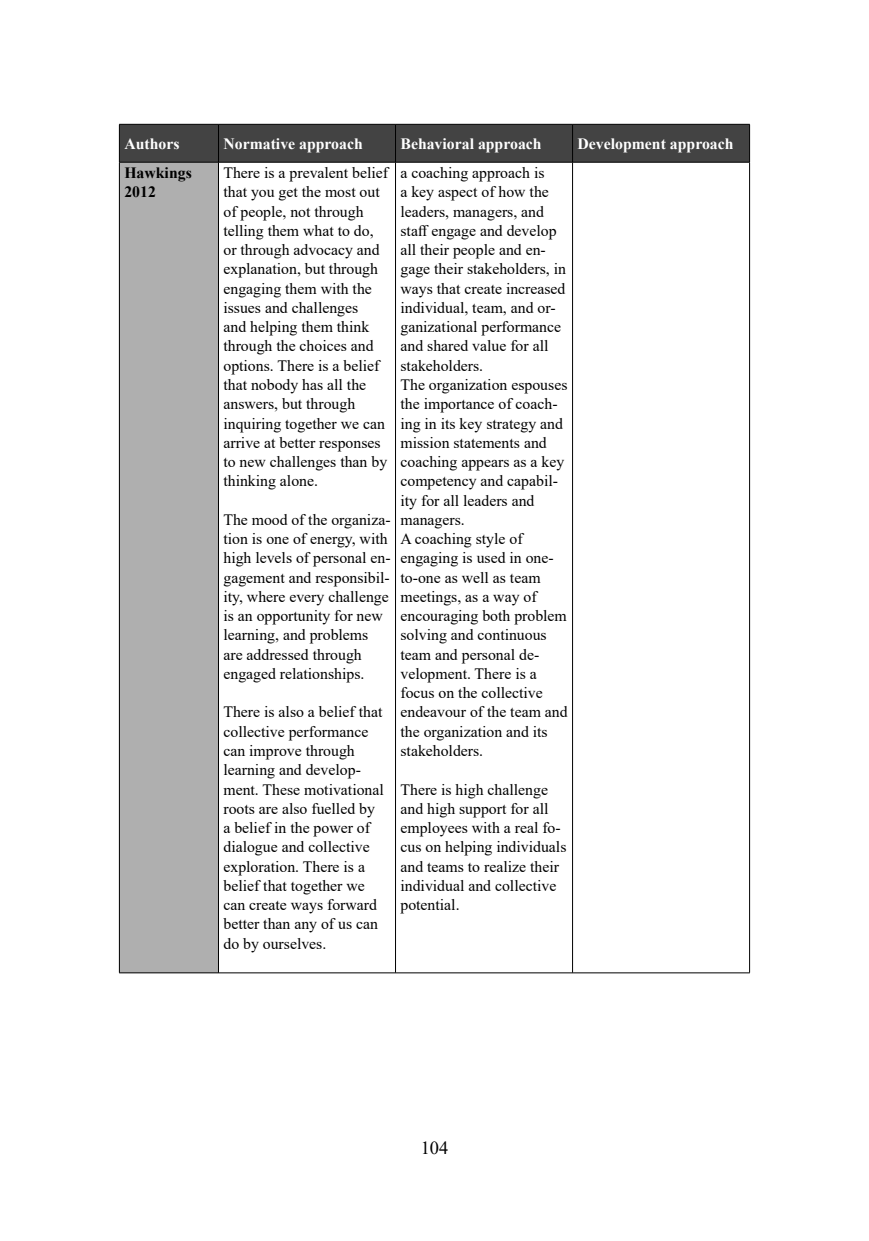
<style>
.page{position:relative;width:869px;height:1241px;background:#fff}
.page>*{position:absolute;margin:0;border:0;box-sizing:border-box;transform-origin:0 0}
.t1{font:18.38px "Times New Roman";color:#000}
.t2{font:15.75px/19.2px "Times New Roman";color:#000}
.t3{font:700 15.75px "Times New Roman";color:#fff}
.t4{font:700 15.75px/19.2px "Times New Roman";color:#000}
</style>
<div class="page">
<div style="left:120px;top:125px;width:629px;height:37px;background:#434343"></div>
<div style="left:119px;top:162px;width:99px;height:810px;background:#afafaf"></div>
<hr style="left:119px;top:124px;width:99px;height:1px;background:#000">
<hr style="left:119px;top:124px;width:1px;height:38px;background:#000">
<hr style="left:218px;top:124px;width:177px;height:1px;background:#000">
<hr style="left:218px;top:124px;width:1px;height:38px;background:#000">
<hr style="left:395px;top:124px;width:177px;height:1px;background:#000">
<hr style="left:395px;top:124px;width:1px;height:38px;background:#000">
<hr style="left:572px;top:124px;width:177px;height:1px;background:#000">
<hr style="left:572px;top:124px;width:1px;height:38px;background:#000">
<hr style="left:749px;top:124px;width:1px;height:38px;background:#000">
<hr style="left:119px;top:162px;width:630px;height:1px;background:#000">
<hr style="left:119px;top:162px;width:1px;height:810px;background:#000">
<hr style="left:218px;top:162px;width:1px;height:810px;background:#000">
<hr style="left:395px;top:162px;width:1px;height:810px;background:#000">
<hr style="left:572px;top:162px;width:1px;height:810px;background:#000">
<hr style="left:749px;top:162px;width:1px;height:810px;background:#000">
<hr style="left:119px;top:972px;width:630px;height:1px;background:#000">
<p class="t3" style="left:124px;top:134px;width:57px">Authors</p>
<p class="t3" style="left:223px;top:134px;width:141px">Normative approach</p>
<p class="t3" style="left:400px;top:134px;width:143px">Behavioral approach</p>
<p class="t3" style="left:577px;top:134px;width:157px">Development approach</p>
<p class="t4" style="left:124px;top:163px;width:69px">Hawkings<br>2012</p>
<p class="t2" style="left:223px;top:163px;width:166px">There is a prevalent belief that you get the most out of people, not through telling them what to do, or through advocacy and explanation, but through engaging them with the issues and challenges<br>and helping them think through the choices and options. There is a belief that nobody has all the answers, but through inquiring together we can arrive at better responses to new challenges than by thinking alone.</p>
<p class="t2" style="left:223px;top:510px;width:168px">The mood of the organiza&shy;tion is one of energy, with high levels of personal en&shy;gagement and responsibil&shy;ity, where every challenge is an opportunity for new learning, and problems are addressed through engaged relationships.</p>
<p class="t2" style="left:223px;top:702px;width:162px">There is also a belief that collective performance can improve through learning and develop&shy;ment. These motivational roots are also fuelled by a belief in the power of dialogue and collective exploration. There is a belief that together we can create ways forward better than any of us can do by ourselves.</p>
<p class="t2" style="left:400px;top:163px;width:168px">a coaching approach is<br>a key aspect of how the leaders, managers, and staff engage and develop all their people and en&shy;gage their stakeholders, in ways that create increased individual, team, and or&shy;ganizational performance and shared value for all stakeholders.<br>The organization espouses the importance of coach&shy;ing in its key strategy and mission statements and coaching appears as a key competency and capabil&shy;ity for all leaders and managers.<br>A coaching style of engaging is used in one&shy;to-one as well as team meetings, as a way of encouraging both problem solving and continuous team and personal de&shy;velopment. There is a focus on the collective endeavour of the team and the organization and its stakeholders.</p>
<p class="t2" style="left:400px;top:779px;width:167px">There is high challenge and high support for all employees with a real fo&shy;cus on helping individuals and teams to realize their individual and collective potential.</p>
<p class="t1" style="left:420px;top:1137px;width:29px">104</p>
</div>
